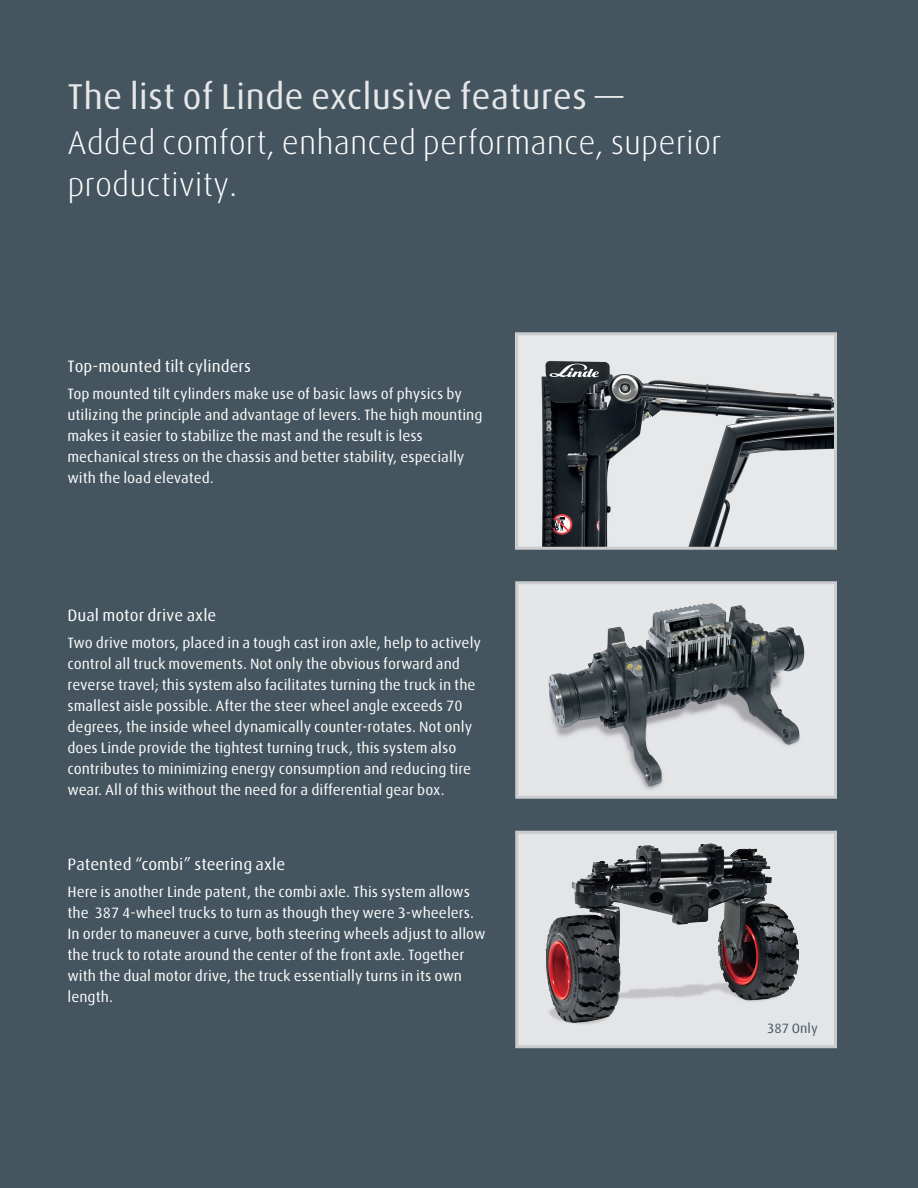
<style>
.page{position:relative;width:918px;height:1188px;background:#45555f}
.page>*{position:absolute;margin:0;border:0;box-sizing:border-box;transform-origin:0 0}
.t1{font:36px "Linde Dax";color:#e6e7e9}
.t2{font:300 33px/42px "Linde Dax";color:#fff}
.t3{font:16.5px "Linde Dax";color:#fff}
.t4{font:15px/21px "Linde Dax";color:#fff}
.t5{font:13.5px "Linde Dax";color:#45555f}
</style>
<div class="page">
<img style="left:519px;top:336px;width:314px;height:210px">
<div style="left:515px;top:332px;width:322px;height:218px;border:3px solid #c9cacc"></div>
<div style="left:515px;top:581px;width:322px;height:218px;border:3px solid #c9cacc"></div>
<img style="left:517px;top:583px;width:319px;height:214px">
<div style="left:517px;top:832px;width:319px;height:215px;background:#e4e5e7"></div>
<div style="left:515px;top:831px;width:322px;height:217px;border:3px solid #c9cacc"></div>
<img style="left:523px;top:832px;width:307px;height:192px">
<p class="t1" style="left:68px;top:76px;width:558px">The list of Linde exclusive features —</p>
<p class="t2" style="left:68px;top:122px;width:656px">Added comfort, enhanced performance, superior productivity.</p>
<p class="t3" style="left:68px;top:357px;width:185px">Top-mounted tilt cylinders</p>
<p class="t4" style="left:68px;top:383px;width:417px">Top mounted tilt cylinders make use of basic laws of physics by utilizing the principle and advantage of levers. The high mounting makes it easier to stabilize the mast and the result is less mechanical stress on the chassis and better stability, especially with the load elevated.</p>
<p class="t3" style="left:68px;top:606px;width:150px">Dual motor drive axle</p>
<p class="t4" style="left:68px;top:632px;width:415px">Two drive motors, placed in a tough cast iron axle, help to actively control all truck movements. Not only the obvious forward and reverse travel; this system also facilitates turning the truck in the smallest aisle possible. After the steer wheel angle exceeds 70 degrees, the inside wheel dynamically counter-rotates. Not only does Linde provide the tightest turning truck, this system also contributes to minimizing energy consumption and reducing tire wear. All of this without the need for a differential gear box.</p>
<p class="t3" style="left:68px;top:856px;width:219px">Patented “combi” steering axle</p>
<p class="t4" style="left:68px;top:882px;width:420px">Here is another Linde patent, the combi axle. This system allows the 387 4-wheel trucks to turn as though they were 3-wheelers.<br>In order to maneuver a curve, both steering wheels adjust to allow the truck to rotate around the center of the front axle. Together with the dual motor drive, the truck essentially turns in its own length.</p>
<p class="t5" style="left:767px;top:1021px;width:52px">387 Only</p>
</div>
